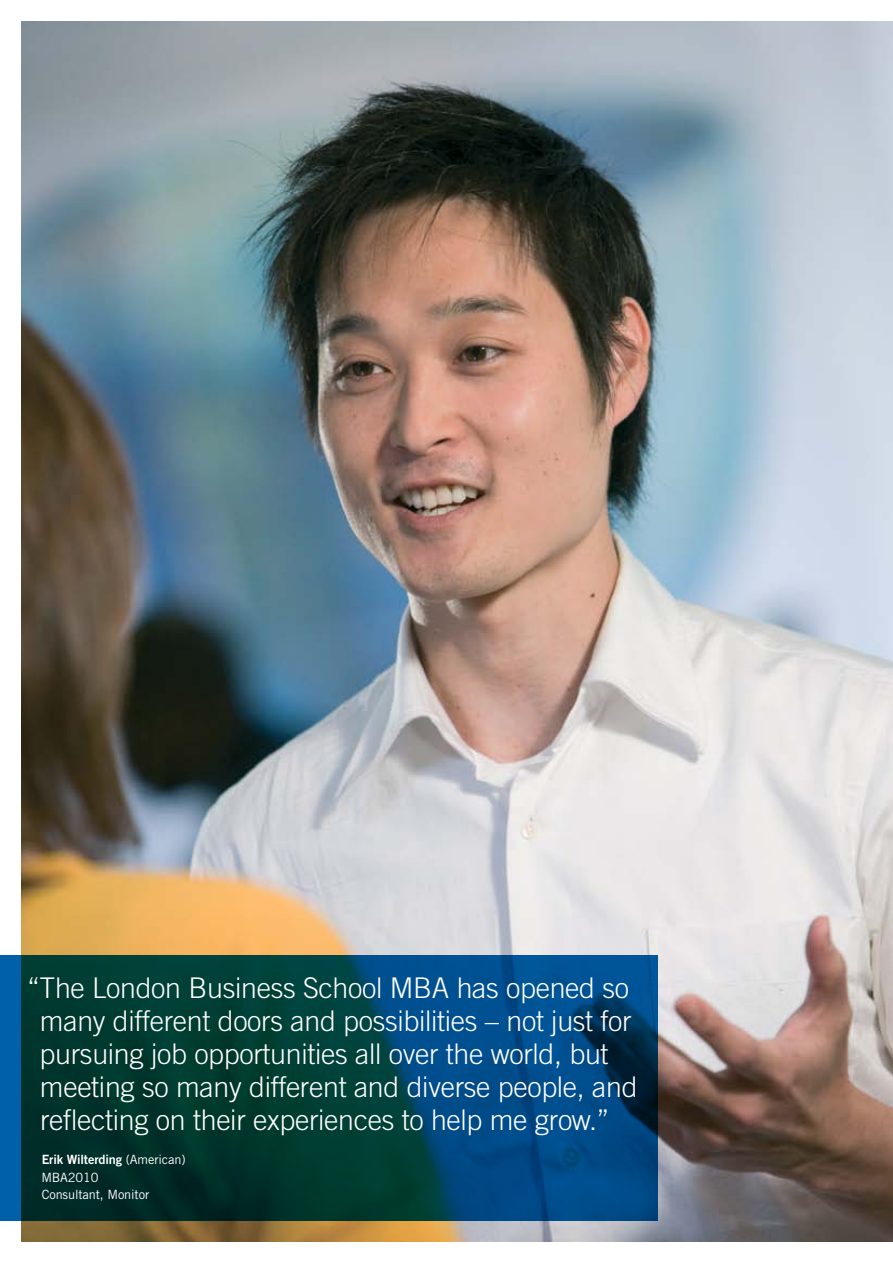
<style>
.page{position:relative;width:893px;height:1263px;background:#fff}
.page>*{position:absolute;margin:0;border:0;box-sizing:border-box;transform-origin:0 0}
.t1{font:300 28.5px/33px "Trade Gothic";letter-spacing:-.01em;color:#fff;text-align:center}
.t2{font:12.75px/17.2px "Trade Gothic";letter-spacing:-.01em;color:#fff}
.t3{font:12.75px "Trade Gothic Bold Two";letter-spacing:-.01em;color:#fff}
.s1{font-family:"Trade Gothic"}
</style>
<div class="page">
<img style="left:21px;top:21px;width:872px;height:1221px">
<svg style="left:0;top:955px;width:658px;height:266px;background:#004054"></svg>
<p class="t1" style="left:27px;top:971px;width:612px">“The London Business School MBA has opened so many different doors and possibilities – not just for pursuing job opportunities all over the world, but meeting so many different and diverse people, and reflecting on their experiences to help me grow.”</p>
<p class="t3" style="left:42px;top:1152px;width:145px">Erik Wilterding <span class="s1">(American)</span></p>
<p class="t2" style="left:41px;top:1168px;width:109px">MBA2010<br>Consultant, Monitor</p>
</div>
